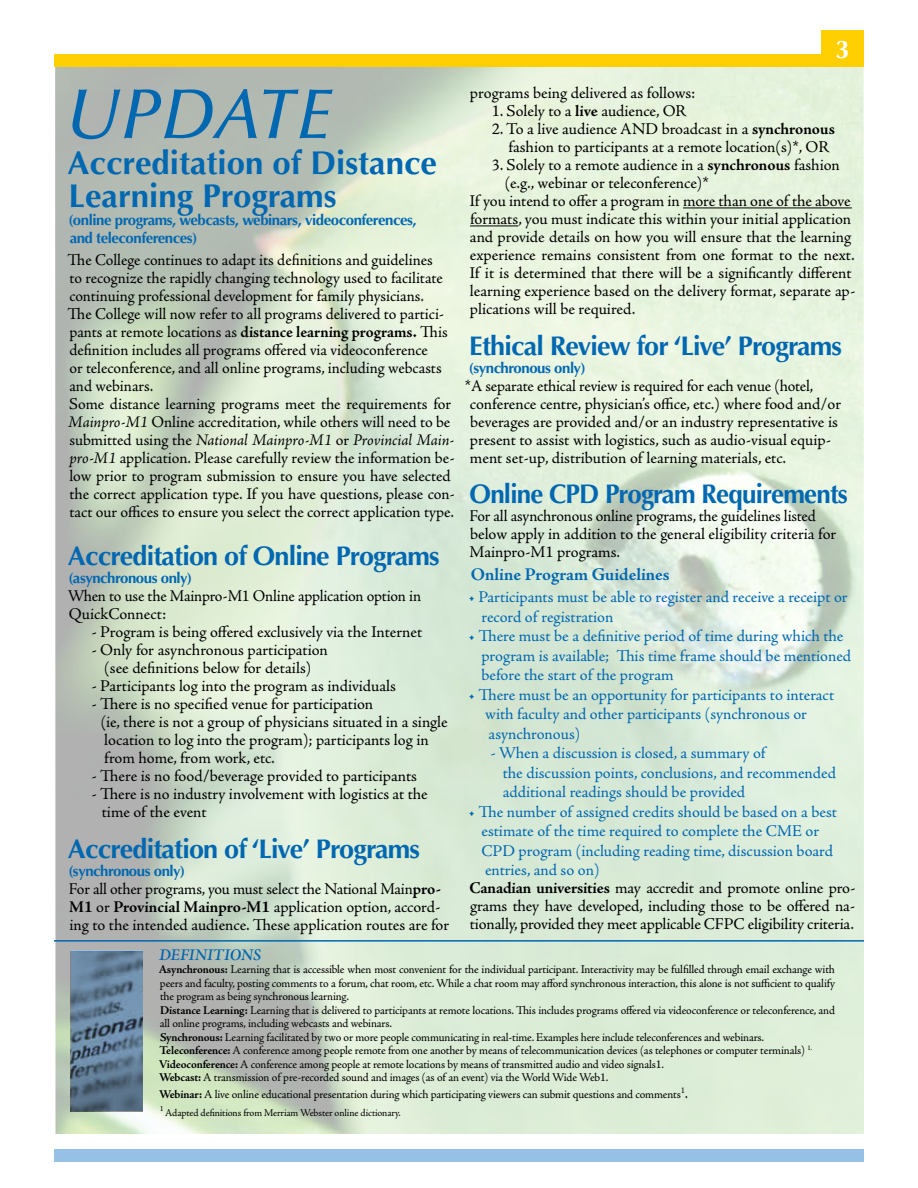
<style>
.page{position:relative;width:918px;height:1188px;background:#fff}
.page>*{position:absolute;margin:0;border:0;box-sizing:border-box;transform-origin:0 0}
.t1{font:italic 500 70.5px "Optima";letter-spacing:.01em;color:#0067b1}
.t2{font:700 33px/33px "Optima";color:#0067b1}
.t3{font:700 27px "Optima";letter-spacing:-.03em;color:#0067b1}
.t4{font:700 27px "Optima";letter-spacing:-.03em;color:#0067b1;scale:.96 1}
.t5{font:700 25.5px "Optima";color:#fff}
.t6{font:700 18px "Adobe Jenson Pro";letter-spacing:-.005em;color:#0067b1}
.t7{font:16.5px/18px "Adobe Jenson Pro";letter-spacing:-.005em;color:#000}
.t8{font:16.5px/19.5px "Adobe Jenson Pro";letter-spacing:-.005em;color:#0067b1}
.t9{font:italic 600 16.5px "Adobe Jenson Pro";letter-spacing:-.01em;color:#0067b1}
.t10{font:700 15px/18px "Optima";letter-spacing:-.03em;color:#0067b1}
.t11{font:12px/13.5px "Adobe Jenson Pro";letter-spacing:-.015em;color:#000}
.t12{font:10.5px "Adobe Jenson Pro";letter-spacing:-.015em;color:#000}
.s1{font-weight:700}
.s2{font-style:italic}
.s3{font-size:15px}
</style>
<div class="page">
<img style="left:55px;top:67px;width:809px;height:1067px">
<div style="left:54px;top:54px;width:810px;height:13px;background:#ffcf01"></div>
<div style="left:821px;top:30px;width:43px;height:37px;background:#ffcf01"></div>
<div style="left:54px;top:1149px;width:810px;height:12px;background:#96c0e6"></div>
<hr style="left:683px;top:208px;width:169px;height:1px;background:#000">
<hr style="left:470px;top:226px;width:48px;height:1px;background:#000">
<img style="left:71px;top:952px;width:71px;height:159px">
<hr style="left:54px;top:940px;width:810px;height:2px;background:#0067b1">
<h3 class="t5" style="left:836px;top:34px;width:16px">3</h3>
<h1 class="t1" style="left:65px;top:74px;width:268px">UPDATE</h1>
<h2 class="t2" style="left:68px;top:147px;width:371px">Accreditation of Distance<br>Learning Programs</h2>
<p class="t10" style="left:68px;top:211px;width:350px">(online programs, webcasts, webinars, videoconferences, and teleconferences)</p>
<p class="t7" style="left:68px;top:252px;width:389px">The College continues to adapt its definitions and guidelines<br>to recognize the rapidly changing technology used to facilitate continuing professional development for family physicians.<br>The College will now refer to all programs delivered to partici&shy;pants at remote locations as <span class="s1">distance learning programs.</span> This definition includes all programs offered via videoconference<br>or teleconference, and all online programs, including webcasts and webinars.<br>Some distance learning programs meet the requirements for <span class="s2">Mainpro-M1</span> Online accreditation, while others will need to be submitted using the <span class="s2">National Mainpro-M1</span> or <span class="s2">Provincial Main&shy;pro-M1</span> application. Please carefully review the information be&shy;low prior to program submission to ensure you have selected the correct application type. If you have questions, please con&shy;tact our offices to ensure you select the correct application type.</p>
<h3 class="t3" style="left:68px;top:541px;width:373px">Accreditation of Online Programs</h3>
<p class="t10" style="left:68px;top:570px;width:125px">(asynchronous only)</p>
<p class="t7" style="left:68px;top:588px;width:355px">When to use the Mainpro-M1 Online application option in<br>QuickConnect:</p>
<p class="t7" style="left:91px;top:624px;width:332px">- Program is being offered exclusively via the Internet</p>
<p class="t7" style="left:91px;top:642px;width:238px;text-align:center">- Only for asynchronous participation (see definitions below for details)</p>
<p class="t7" style="left:91px;top:678px;width:306px">- Participants log into the program as individuals</p>
<p class="t7" style="left:101px;top:696px;width:348px;text-indent:-9px">- There is no specified venue for participation<br>(ie, there is not a group of physicians situated in a single location to log into the program); participants log in from home, from work, etc.</p>
<p class="t7" style="left:91px;top:768px;width:327px">- There is no food/beverage provided to participants</p>
<p class="t7" style="left:102px;top:786px;width:327px;text-indent:-11px">- There is no industry involvement with logistics at the time of the event</p>
<h3 class="t3" style="left:68px;top:833px;width:354px">Accreditation of ‘Live’ Programs</h3>
<p class="t10" style="left:68px;top:862px;width:118px">(synchronous only)</p>
<p class="t7" style="left:69px;top:880px;width:382px">For all other programs, you must select the National Main<span class="s1">pro-<br>M1</span> or <span class="s1">Provincial Mainpro-M1</span> application option, accord&shy;ing to the intended audience. These application routes are for</p>
<p class="t7" style="left:470px;top:84px;width:227px">programs being delivered as follows:</p>
<p class="t7" style="left:492px;top:102px;width:196px">1. Solely to a <span class="s1">live</span> audience, OR</p>
<p class="t7" style="left:508px;top:120px;width:328px;text-indent:-17px">2. To a live audience AND broadcast in a <span class="s1">synchronous </span>fashion to participants at a remote location(s)*, OR</p>
<p class="t7" style="left:492px;top:156px;width:350px">3. Solely to a remote audience in a <span class="s1">synchronous</span> fashion</p>
<p class="t7" style="left:505px;top:174px;width:206px">(e.g., webinar or teleconference)*</p>
<p class="t7" style="left:469px;top:192px;width:383px">If you intend to offer a program in more than one of the above</p>
<p class="t7" style="left:470px;top:210px;width:383px">formats, you must indicate this within your initial application</p>
<p class="t7" style="left:470px;top:228px;width:383px">and provide details on how you will ensure that the learning</p>
<p class="t7" style="left:470px;top:246px;width:386px">experience remains consistent from one format to the next.</p>
<p class="t7" style="left:469px;top:264px;width:384px">If it is determined that there will be a significantly different</p>
<p class="t7" style="left:470px;top:282px;width:387px">learning experience based on the delivery format, separate ap-</p>
<p class="t7" style="left:470px;top:300px;width:167px">plications will be required.</p>
<h3 class="t3" style="left:469px;top:330px;width:374px">Ethical Review for ‘Live’ Programs</h3>
<p class="t10" style="left:469px;top:359px;width:118px">(synchronous only)</p>
<p class="t7" style="left:470px;top:377px;width:373px;text-indent:-5px">*A separate ethical review is required for each venue (hotel, conference centre, physician’s office, etc.) where food and/or beverages are provided and/or an industry representative is present to assist with logistics, such as audio-visual equip&shy;ment set-up, distribution of learning materials, etc.</p>
<h3 class="t4" style="left:470px;top:478px;width:396px">Online CPD Program Requirements</h3>
<p class="t7" style="left:469px;top:507px;width:368px">For all asynchronous online programs, the guidelines listed below apply in addition to the general eligibility criteria for<br>Mainpro-M1 programs.</p>
<p class="t6" style="left:471px;top:564px;width:200px">Online Program Guidelines</p>
<p class="t8" style="left:481px;top:588px;width:368px;text-indent:-13px">• Participants must be able to register and receive a receipt or record of registration</p>
<p class="t8" style="left:482px;top:627px;width:371px;text-indent:-13px">• There must be a definitive period of time during which the program is available; This time frame should be mentioned before the start of the program</p>
<p class="t8" style="left:485px;top:685px;width:351px;text-indent:-17px">• There must be an opportunity for participants to interact with faculty and other participants (synchronous or asynchronous)</p>
<p class="t8" style="left:503px;top:744px;width:335px;text-indent:-12px">- When a discussion is closed, a summary of<br>the discussion points, conclusions, and recommended additional readings should be provided</p>
<p class="t8" style="left:482px;top:802px;width:357px;text-indent:-13px">• The number of assigned credits should be based on a best estimate of the time required to complete the CME or CPD program (including reading time, discussion board entries, and so on)</p>
<p class="t7" style="left:469px;top:879px;width:387px;text-align:justify"><span class="s1">Canadian universities</span> may accredit and promote online pro&shy;grams they have developed, including those to be offered na&shy;tionally, provided they meet applicable CFPC eligibility criteria.</p>
<p class="t9" style="left:159px;top:945px;width:104px">DEFINITIONS</p>
<p class="t11" style="left:159px;top:963px;width:678px"><span class="s1">Asynchronous:</span> Learning that is accessible when most convenient for the individual participant. Interactivity may be fulfilled through email exchange with peers and faculty, posting comments to a forum, chat room, etc. While a chat room may afford synchronous interaction, this alone is not sufficient to qualify the program as being synchronous learning.<br><span class="s1">Distance Learning:</span> Learning that is delivered to participants at remote locations. This includes programs offered via videoconference or teleconference, and all online programs, including webcasts and webinars.<br><span class="s1">Synchronous:</span> Learning facilitated by two or more people communicating in real-time. Examples here include teleconferences and webinars.<br><span class="s1">Teleconference:</span> A conference among people remote from one another by means of telecommunication devices (as telephones or computer terminals) <sup>1.<br></sup><span class="s1">Videoconference:</span> A conference among people at remote locations by means of transmitted audio and video signals1.<br><span class="s1">Webcast:</span> A transmission of pre-recorded sound and images (as of an event) via the World Wide Web1.</p>
<p class="t11" style="left:159px;top:1087px;width:531px"><span class="s1">Webinar:</span> A live online educational presentation during which participating viewers can submit questions and comments<sup>1</sup><span class="s3">.</span></p>
<p class="t12" style="left:160px;top:1106px;width:242px"><sup>1</sup> Adapted definitions from Merriam Webster online dictionary.</p>
</div>
